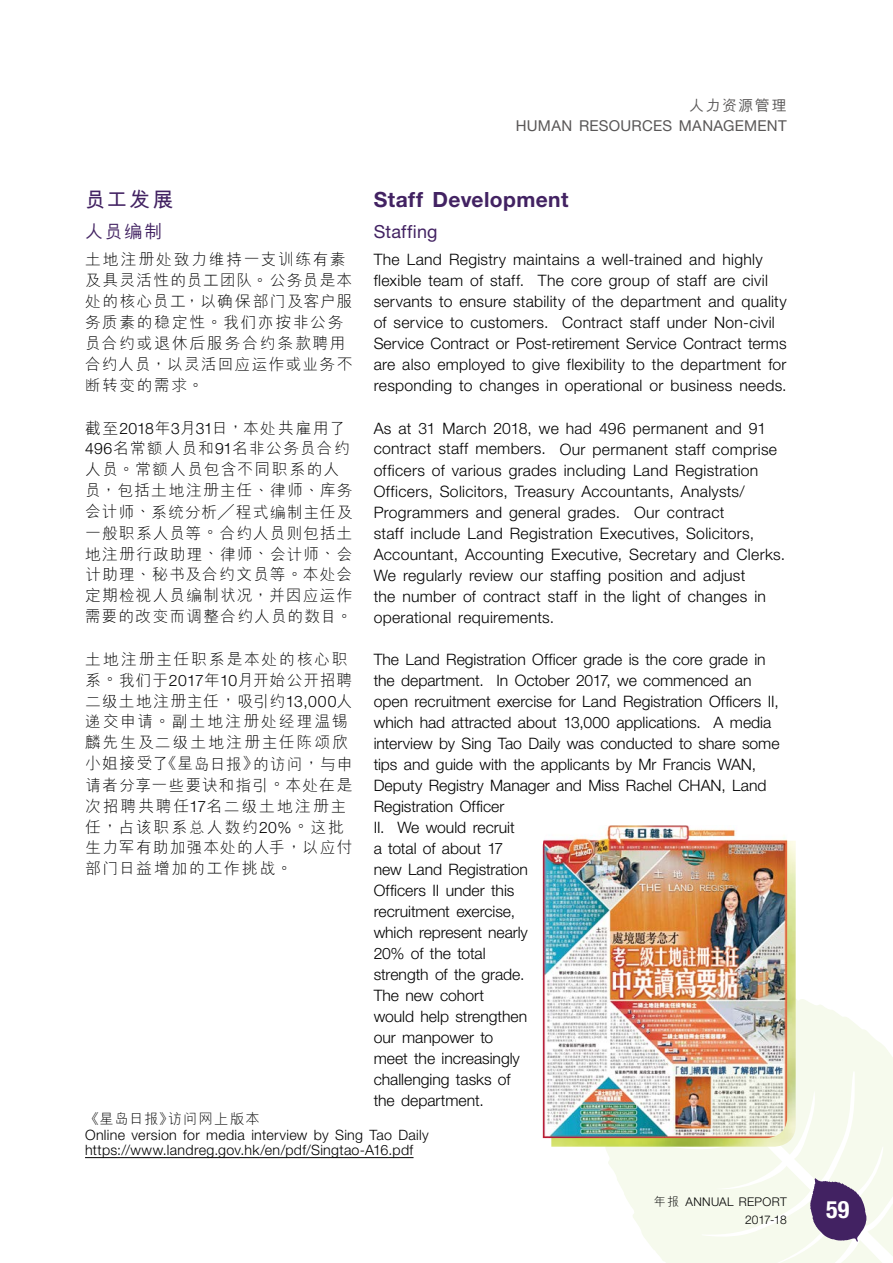
<style>
.page{position:relative;width:893px;height:1263px;background:#fff}
.page>*{position:absolute;margin:0;border:0;box-sizing:border-box;transform-origin:0 0}
.t1{font:700 condensed 24px "Helvetica Neue LT Std";color:#fff}
.t2{font:700 21px "Helvetica Neue LT Std";letter-spacing:.02em;color:#422262}
.t3{font:700 21px "M Hei PRC";color:#422262}
.t4{font:18px "Helvetica Neue LT Std";letter-spacing:.015em;color:#422262}
.t5{font:500 18px "M Hei PRC";color:#422262}
.t6{font:300 15.75px/21px "Helvetica Neue LT Std";letter-spacing:.01em;color:#000}
.t7{font:300 15.75px/21px "M Hei PRC";letter-spacing:.085em;color:#000}
.t8{font:15px "Helvetica Neue LT Std";letter-spacing:.02em;color:#595757}
.t9{font:500 15px "M Hei PRC";letter-spacing:.095em;color:#595757}
.t10{font:300 14.25px/15.8px "Helvetica Neue LT Std";letter-spacing:.02em;color:#000}
.t11{font:300 14.25px "M Hei PRC";letter-spacing:.075em;color:#000}
.t12{font:300 12px/18.3px "Helvetica Neue LT Std";letter-spacing:.025em;color:#000;text-align:right}
.s1{font-family:"M Hei HK"}
.s2{font-family:"Helvetica Neue LT Std"}
.s3{font-family:"M Hei PRC"}
</style>
<div class="page">
<svg style="left:605px;top:999px;width:288px;height:264px;fill:#f6faed"></svg>
<img style="left:551px;top:841px;width:245px;height:306px">
<img style="left:543px;top:825px;width:244px;height:313px">
<svg style="left:810px;top:1178px;width:56px;height:64px;background:#725b88"></svg>
<hr style="left:85px;top:1157px;width:329px;height:1px;background:#000">
<p class="t9" style="left:689px;top:97px;width:99px">人力资源管理</p>
<p class="t8" style="left:516px;top:116px;width:272px">HUMAN RESOURCES MANAGEMENT</p>
<p class="t3" style="left:85px;top:188px;width:90px">员工发展</p>
<p class="t5" style="left:85px;top:222px;width:79px">人员编制</p>
<p class="t7" style="left:85px;top:250px;width:269px">土地注册处致力维持一支训练有素及具灵活性的员工团队<span class="s1">。</span>公务员是本处的核心员工<span class="s1">，</span>以确保部门及客户服务质素的稳定性<span class="s1">。</span>我们亦按非公务员合约或退休后服务合约条款聘用合约人员<span class="s1">，</span>以灵活回应运作或业务不断转变的需求<span class="s1">。</span></p>
<p class="t7" style="left:85px;top:418px;width:269px">截至<span class="s2">2018</span>年<span class="s2">3</span>月<span class="s2">31</span>日<span class="s1">，</span>本处共雇用了<br><span class="s2">496</span>名常额人员和<span class="s2">91</span>名非公务员合约人员<span class="s1">。</span>常额人员包含不同职系的人员<span class="s1">，</span>包括土地注册主任<span class="s1">、</span>律师<span class="s1">、</span>库务会计师<span class="s1">、</span>系统分析<span class="s1">╱</span>程式编制主任及一般职系人员等<span class="s1">。</span>合约人员则包括土地注册行政助理<span class="s1">、</span>律师<span class="s1">、</span>会计师<span class="s1">、</span>会计助理<span class="s1">、</span>秘书及合约文员等<span class="s1">。</span>本处会定期检视人员编制状况<span class="s1">，</span>并因应运作需要的改变而调整合约人员的数目<span class="s1">。</span></p>
<p class="t7" style="left:85px;top:649px;width:269px">土地注册主任职系是本处的核心职系<span class="s1">。</span>我们于<span class="s2">2017</span>年<span class="s2">10</span>月开始公开招聘二级土地注册主任<span class="s1">，</span>吸引约<span class="s2">13,000</span>人递交申请<span class="s1">。</span>副土地注册处经理温锡麟先生及二级土地注册主任陈颂欣小姐接受了<span class="s1">《</span>星岛日报<span class="s1">》</span>的访问<span class="s1">，</span>与申请者分享一些要诀和指引<span class="s1">。</span>本处在是次招聘共聘任<span class="s2">17</span>名二级土地注册主任<span class="s1">，</span>占该职系总人数约<span class="s2">20%</span><span class="s1">。</span>这批生力军有助加强本处的人手<span class="s1">，</span>以应付部门日益增加的工作挑战<span class="s1">。</span></p>
<p class="t2" style="left:374px;top:186px;width:196px">Staff Development</p>
<p class="t4" style="left:374px;top:221px;width:65px">Staffing</p>
<p class="t6" style="left:374px;top:249px;width:415px">The Land Registry maintains a well-trained and highly flexible team of staff. The core group of staff are civil servants to ensure stability of the department and quality of service to customers. Contract staff under Non-civil Service Contract or Post-retirement Service Contract terms are also employed to give flexibility to the department for responding to changes in operational or business needs.</p>
<p class="t6" style="left:374px;top:417px;width:413px">As at 31 March 2018, we had 496 permanent and 91 contract staff members. Our permanent staff comprise officers of various grades including Land Registration Officers, Solicitors, Treasury Accountants, Analysts/ Programmers and general grades. Our contract<br>staff include Land Registration Executives, Solicitors, Accountant, Accounting Executive, Secretary and Clerks.<br>We regularly review our staffing position and adjust<br>the number of contract staff in the light of changes in operational requirements.</p>
<p class="t6" style="left:374px;top:648px;width:407px">The Land Registration Officer grade is the core grade in the department. In October 2017, we commenced an open recruitment exercise for Land Registration Officers II, which had attracted about 13,000 applications. A media interview by Sing Tao Daily was conducted to share some tips and guide with the applicants by Mr Francis WAN,<br>Deputy Registry Manager and Miss Rachel CHAN, Land<br>Registration Officer<br>II. We would recruit<br>a total of about 17<br>new Land Registration<br>Officers II under this<br>recruitment exercise,<br>which represent nearly<br>20% of the total<br>strength of the grade.<br>The new cohort<br>would help strengthen<br>our manpower to<br>meet the increasingly<br>challenging tasks of<br>the department.</p>
<p class="t11" style="left:85px;top:1111px;width:176px"><span class="s1">《</span>星岛日报<span class="s1">》</span>访问网上版本</p>
<p class="t10" style="left:85px;top:1126px;width:345px">Online version for media interview by Sing Tao Daily https://www.landreg.gov.hk/en/pdf/Singtao-A16.pdf</p>
<p class="t12" style="left:654px;top:1192px;width:134px"><span class="s3">年报</span> ANNUAL REPORT<br>2017-18</p>
<h1 class="t1" style="left:826px;top:1194px;width:25px">59</h1>
</div>
